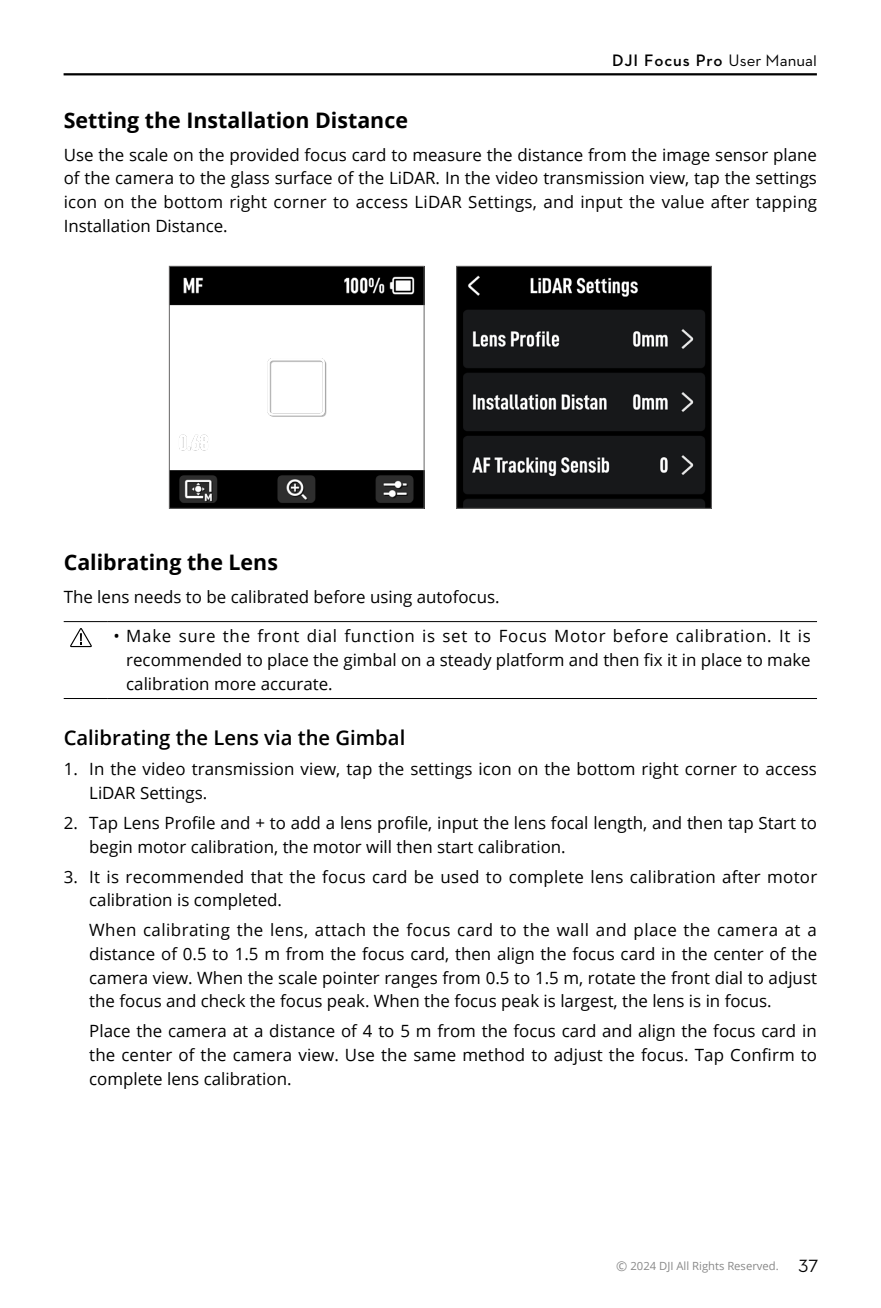
<style>
.page{position:relative;width:881px;height:1308px;background:#fff}
.page>*{position:absolute;margin:0;border:0;box-sizing:border-box;transform-origin:0 0}
._3_三级标题{font:700 21.38px "Open Sans";color:#000}
._4_四级标题{font:600 20.25px "Open Sans";color:#000}
._1进制内文{font:16.88px/23.6px "Open Sans";color:#000;text-align:justify}
._1进制缩进{font:16.88px/23.6px "Open Sans";color:#000}
._6_内文{font:16.88px/23.6px "Open Sans";color:#000;text-align:justify}
.t1{font:600 16.88px "Dji";letter-spacing:.05em;color:#000}
.t2{font:11.25px "Open Sans";color:#898989}
.s1{font-weight:400}
.s2{font-size:13.5px}
.s3{font-family:"Dji";font-size:18px;color:#000}
</style>
<div class="page">
<hr style="left:64px;top:73px;width:752px;height:2px;background:#000">
<hr style="left:64px;top:621px;width:43px;height:1px;background:#000">
<hr style="left:107px;top:621px;width:709px;height:1px;background:#000">
<hr style="left:64px;top:698px;width:43px;height:1px;background:#000">
<hr style="left:107px;top:698px;width:709px;height:1px;background:#000">
<svg style="left:70px;top:628px;width:22px;height:19px"></svg>
<img style="left:171px;top:268px;width:251px;height:238px">
<div style="left:169px;top:266px;width:255px;height:242px;border:1px solid #656464"></div>
<img style="left:458px;top:268px;width:251px;height:238px">
<div style="left:456px;top:266px;width:255px;height:242px;border:1px solid #656464"></div>
<p class="t1" style="left:612px;top:52px;width:206px">DJI Focus Pro <span class="s1">User Manual</span></p>
<p class="_3_三级标题" style="left:64px;top:105px;width:345px">Setting the Installation Distance</p>
<p class="_6_内文" style="left:64px;top:142px;width:754px">Use the scale on the provided focus card to measure the distance from the image sensor plane of the camera to the glass surface of the LiDAR. In the video transmission view, tap the settings icon on the bottom right corner to access LiDAR Settings, and input the value after tapping Installation Distance.</p>
<p class="_3_三级标题" style="left:64px;top:547px;width:216px">Calibrating the Lens</p>
<p class="_6_内文" style="left:64px;top:584px;width:437px">The lens needs to be calibrated before using autofocus.</p>
<p class="_1进制内文" style="left:126px;top:624px;width:685px;text-indent:-13px">• Make sure the front dial function is set to Focus Motor before calibration. It is recommended to place the gimbal on a steady platform and then fix it in place to make calibration more accurate.</p>
<p class="_4_四级标题" style="left:64px;top:723px;width:343px">Calibrating the Lens via the Gimbal</p>
<p class="_1进制缩进" style="left:89px;top:757px;width:729px;text-indent:-26px">1. In the video transmission view, tap the settings icon on the bottom right corner to access<br>LiDAR Settings.</p>
<p class="_1进制缩进" style="left:89px;top:810px;width:729px;text-indent:-26px">2. Tap Lens Profile and + to add a lens profile, input the lens focal length, and then tap Start to begin motor calibration, the motor will then start calibration.</p>
<p class="_1进制缩进" style="left:89px;top:864px;width:729px;text-indent:-26px">3. It is recommended that the focus card be used to complete lens calibration after motor calibration is completed.</p>
<p class="_1进制内文" style="left:89px;top:918px;width:729px">When calibrating the lens, attach the focus card to the wall and place the camera at a distance of 0.5 to 1.5 m from the focus card, then align the focus card in the center of the camera view. When the scale pointer ranges from 0.5 to 1.5 m, rotate the front dial to adjust the focus and check the focus peak. When the focus peak is largest, the lens is in focus.</p>
<p class="_1进制内文" style="left:89px;top:1018px;width:729px">Place the camera at a distance of 4 to 5 m from the focus card and align the focus card in the center of the camera view. Use the same method to adjust the focus. Tap Confirm to complete lens calibration.</p>
<p class="t2" style="left:616px;top:1258px;width:203px"><span class="s2">©</span> 2024 DJI All Rights Reserved. <span class="s3">37</span></p>
</div>
